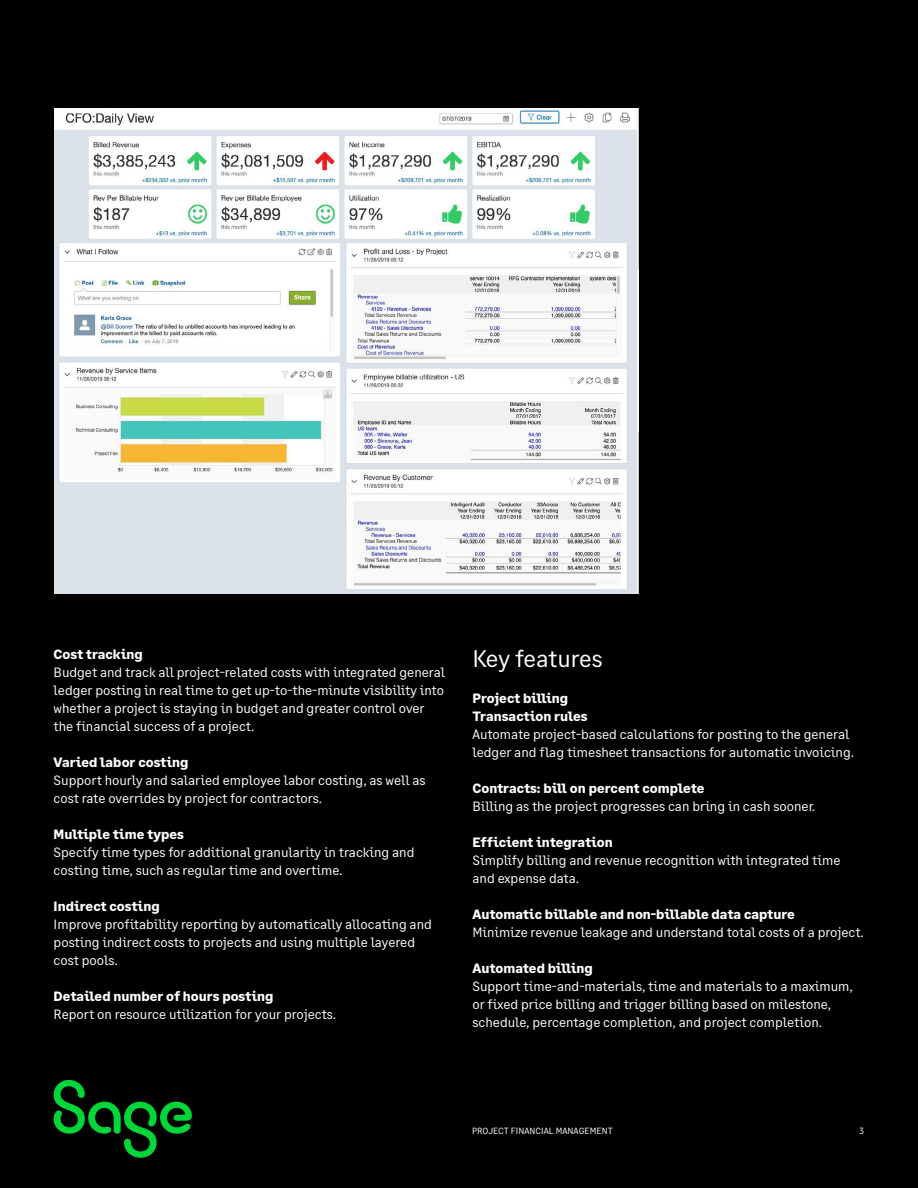
<style>
.page{position:relative;width:918px;height:1188px;background:#000}
.page>*{position:absolute;margin:0;border:0;box-sizing:border-box;transform-origin:0 0}
.t1{font:24px "Sage Text";letter-spacing:-.01em;color:#fff}
.t2{font:13.5px/18px "Sage Text";color:#fff}
.t3{font:700 13.5px/18px "Sage Text";color:#fff}
.t4{font:9px "Sage Text";color:#fff}
</style>
<div class="page">
<img style="left:54px;top:108px;width:584px;height:486px">
<svg style="left:54px;top:1080px;width:138px;height:78px"></svg>
<p class="t3" style="left:54px;top:646px;width:91px">Cost tracking</p>
<p class="t2" style="left:54px;top:664px;width:393px">Budget and track all project-related costs with integrated general ledger posting in real time to get up-to-the-minute visibility into whether a project is staying in budget and greater control over the financial success of a project.</p>
<p class="t3" style="left:54px;top:754px;width:136px">Varied labor costing</p>
<p class="t2" style="left:54px;top:772px;width:374px">Support hourly and salaried employee labor costing, as well as cost rate overrides by project for contractors.</p>
<p class="t3" style="left:54px;top:826px;width:132px">Multiple time types</p>
<p class="t2" style="left:54px;top:844px;width:362px">Specify time types for additional granularity in tracking and costing time, such as regular time and overtime.</p>
<p class="t3" style="left:54px;top:898px;width:108px">Indirect costing</p>
<p class="t2" style="left:54px;top:916px;width:380px">Improve profitability reporting by automatically allocating and posting indirect costs to projects and using multiple layered cost pools.</p>
<p class="t3" style="left:54px;top:988px;width:221px">Detailed number of hours posting</p>
<p class="t2" style="left:54px;top:1006px;width:284px">Report on resource utilization for your projects.</p>
<h1 class="t1" style="left:472px;top:650px;width:132px">Key features</h1>
<p class="t3" style="left:472px;top:691px;width:117px">Project billing<br>Transaction rules</p>
<p class="t2" style="left:472px;top:727px;width:383px">Automate project-based calculations for posting to the general ledger and flag timesheet transactions for automatic invoicing.</p>
<p class="t3" style="left:472px;top:781px;width:233px">Contracts: bill on percent complete</p>
<p class="t2" style="left:472px;top:799px;width:344px">Billing as the project progresses can bring in cash sooner.</p>
<p class="t3" style="left:472px;top:835px;width:142px">Efficient integration</p>
<p class="t2" style="left:472px;top:853px;width:369px">Simplify billing and revenue recognition with integrated time and expense data.</p>
<p class="t3" style="left:472px;top:907px;width:324px">Automatic billable and non-billable data capture</p>
<p class="t2" style="left:472px;top:925px;width:393px">Minimize revenue leakage and understand total costs of a project.</p>
<p class="t3" style="left:472px;top:961px;width:122px">Automated billing</p>
<p class="t2" style="left:472px;top:979px;width:382px">Support time-and-materials, time and materials to a maximum, or fixed price billing and trigger billing based on milestone, schedule, percentage completion, and project completion.</p>
<p class="t4" style="left:472px;top:1128px;width:142px">PROJECT FINANCIAL MANAGEMENT</p>
<p class="t4" style="left:859px;top:1127px;width:6px">3</p>
</div>
